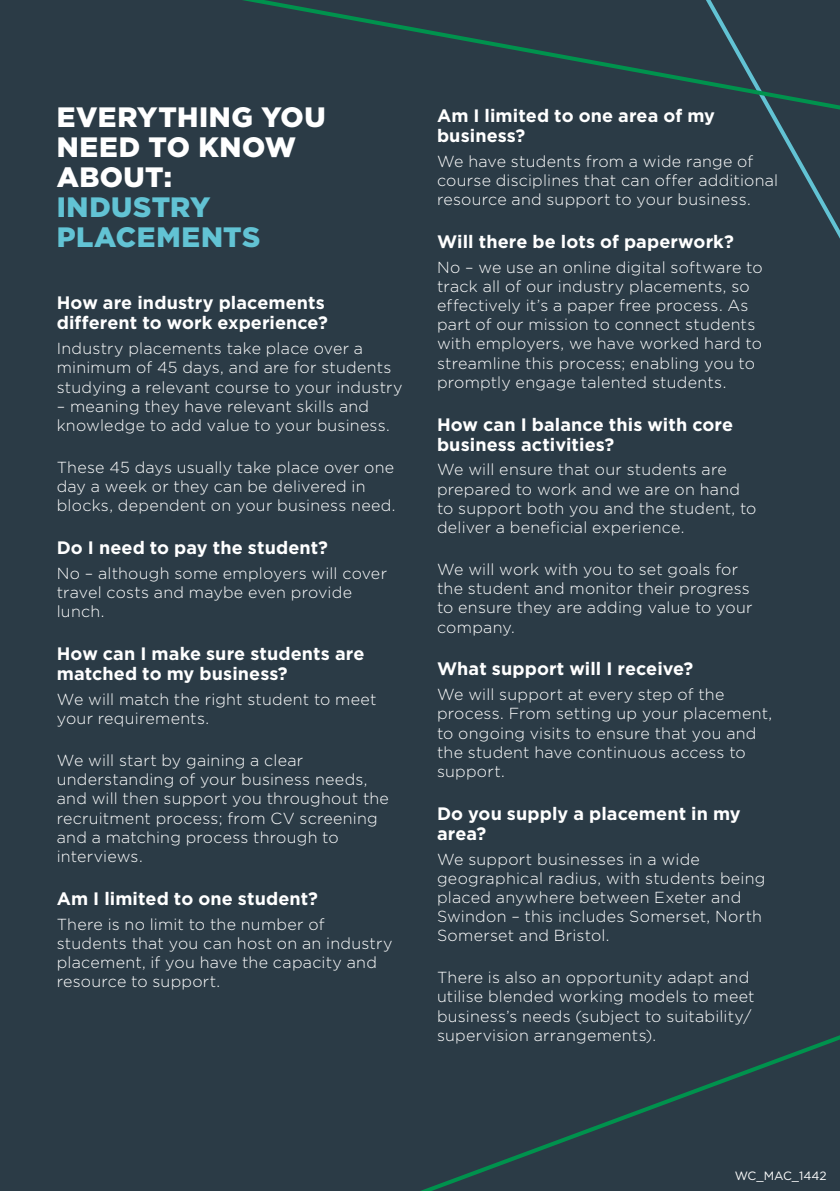
<style>
.page{position:relative;width:840px;height:1191px;background:#fff}
.page>*{position:absolute;margin:0;border:0;box-sizing:border-box;transform-origin:0 0}
.t1{font:900 28px/30px "Gotham";letter-spacing:.02em;color:#fff}
.t2{font:900 28px/30px "Gotham";letter-spacing:.015em;color:#62c3d4}
.t3{font:700 18px/20px "Gotham";letter-spacing:.005em;color:#fff}
.t4{font:300 16px/19.2px "Gotham";letter-spacing:.015em;color:#fff}
.t5{font:12px "Gotham";color:#fff}
</style>
<div class="page">
<div style="left:0;top:0;width:839px;height:1191px;background:#2b3b46"></div>
<svg style="left:242px;top:0;width:597px;height:237px"></svg>
<svg style="left:420px;top:1035px;width:419px;height:156px"></svg>
<h1 class="t1" style="left:57px;top:102px;width:270px">EVERYTHING YOU<br>NEED TO KNOW<br>ABOUT:</h1>
<h1 class="t2" style="left:57px;top:192px;width:205px">INDUSTRY<br>PLACEMENTS</h1>
<p class="t3" style="left:57px;top:292px;width:272px">How are industry placements different to work experience?</p>
<p class="t4" style="left:57px;top:339px;width:347px">Industry placements take place over a minimum of 45 days, and are for students studying a relevant course to your industry</p>
<p class="t4" style="left:57px;top:396px;width:334px">– meaning they have relevant skills and knowledge to add value to your business.</p>
<p class="t4" style="left:57px;top:457px;width:340px">These 45 days usually take place over one day a week or they can be delivered in blocks, dependent on your business need.</p>
<p class="t3" style="left:57px;top:537px;width:272px">Do I need to pay the student?</p>
<p class="t4" style="left:57px;top:563px;width:331px">No – although some employers will cover travel costs and maybe even provide lunch.</p>
<p class="t3" style="left:57px;top:643px;width:309px">How can I make sure students are matched to my business?</p>
<p class="t4" style="left:57px;top:689px;width:321px">We will match the right student to meet your requirements.</p>
<p class="t4" style="left:57px;top:750px;width:333px">We will start by gaining a clear understanding of your business needs, and will then support you throughout the recruitment process; from CV screening and a matching process through to interviews.</p>
<p class="t3" style="left:57px;top:888px;width:263px">Am I limited to one student?</p>
<p class="t4" style="left:57px;top:914px;width:337px">There is no limit to the number of students that you can host on an industry placement, if you have the capacity and resource to support.</p>
<p class="t3" style="left:437px;top:105px;width:279px">Am I limited to one area of my business?</p>
<p class="t4" style="left:437px;top:151px;width:342px">We have students from a wide range of course disciplines that can offer additional resource and support to your business.</p>
<p class="t3" style="left:437px;top:231px;width:298px">Will there be lots of paperwork?</p>
<p class="t4" style="left:437px;top:257px;width:327px">No – we use an online digital software to track all of our industry placements, so effectively it’s a paper free process. As part of our mission to connect students with employers, we have worked hard to streamline this process; enabling you to promptly engage talented students.</p>
<p class="t3" style="left:437px;top:414px;width:297px">How can I balance this with core business activities?</p>
<p class="t4" style="left:437px;top:460px;width:321px">We will ensure that our students are prepared to work and we are on hand to support both you and the student, to deliver a beneficial experience.</p>
<p class="t4" style="left:437px;top:559px;width:317px">We will work with you to set goals for the student and monitor their progress to ensure they are adding value to your company.</p>
<p class="t3" style="left:437px;top:658px;width:258px">What support will I receive?</p>
<p class="t4" style="left:437px;top:684px;width:336px">We will support at every step of the process. From setting up your placement, to ongoing visits to ensure that you and the student have continuous access to support.</p>
<p class="t3" style="left:437px;top:802px;width:305px">Do you supply a placement in my area?</p>
<p class="t4" style="left:437px;top:849px;width:330px">We support businesses in a wide geographical radius, with students being placed anywhere between Exeter and Swindon – this includes Somerset, North Somerset and Bristol.</p>
<p class="t4" style="left:437px;top:967px;width:319px">There is also an opportunity adapt and utilise blended working models to meet business’s needs (subject to suitability/ supervision arrangements).</p>
<p class="t5" style="left:734px;top:1167px;width:93px">WC_MAC_1442</p>
</div>
